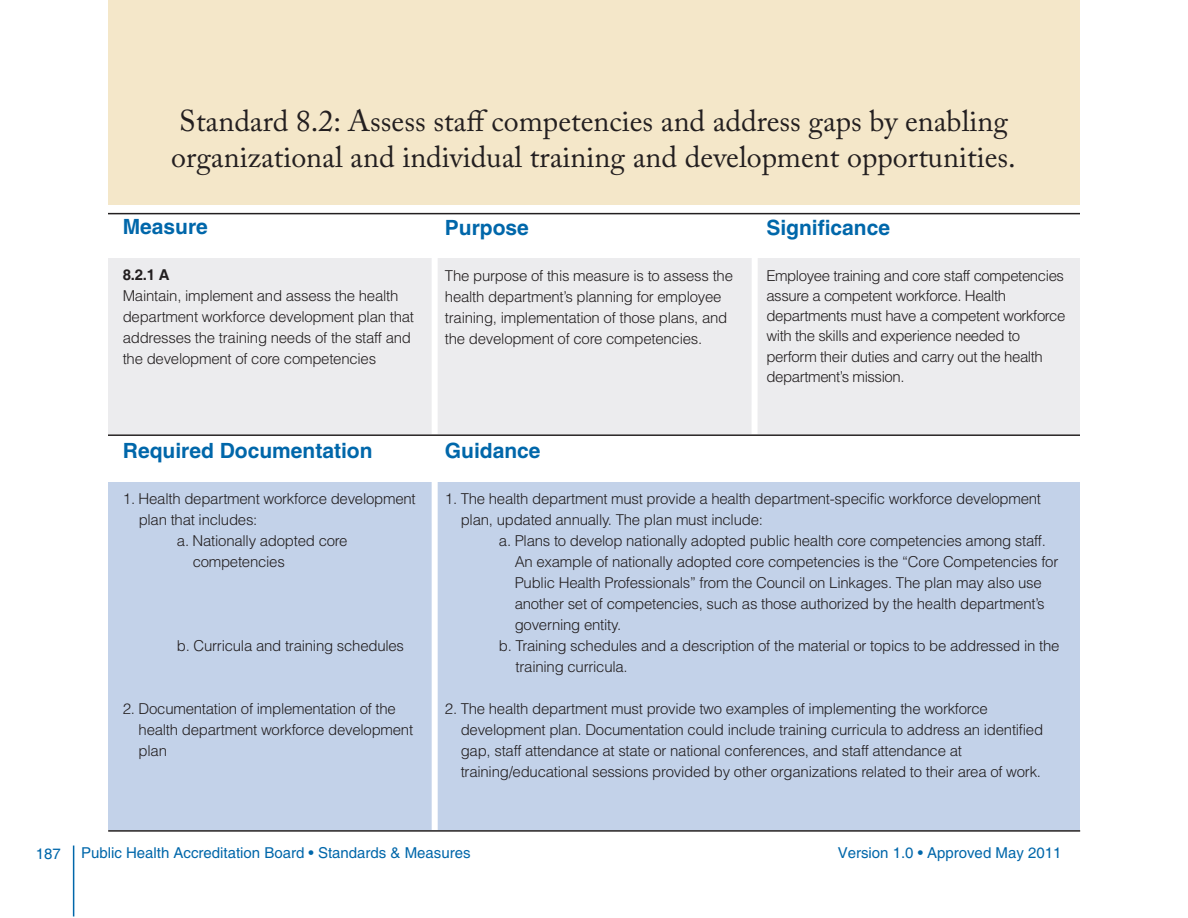
<style>
.page{position:relative;width:1188px;height:918px;background:#fff}
.page>*{position:absolute;margin:0;border:0;box-sizing:border-box;transform-origin:0 0}
.t1{font:30px/36px "Adobe Caslon Pro";color:#231f20}
.t2{font:700 21px "Helvetica";color:#0067aa}
.t3{font:300 15px/21px "Helvetica LT Std";letter-spacing:-.015em;color:#231f20}
.t4{font:15px "Helvetica";color:#0067aa}
.s1{font-family:"Helvetica";font-weight:700}
</style>
<div class="page">
<hr style="left:73px;top:846px;width:1px;height:70px;background:#0067aa">
<div style="left:108px;top:0;width:972px;height:204px;background:#f4e7c9"></div>
<div style="left:108px;top:259px;width:972px;height:175px;background:#ececee"></div>
<div style="left:108px;top:482px;width:972px;height:347px;background:#c3d2e9"></div>
<div style="left:432px;top:210px;width:6px;height:627px;background:#fff"></div>
<div style="left:752px;top:210px;width:6px;height:253px;background:#fff"></div>
<hr style="left:108px;top:213px;width:972px;height:1px;background:#231f20">
<hr style="left:108px;top:830px;width:972px;height:2px;background:#231f20">
<hr style="left:108px;top:434px;width:972px;height:2px;background:#231f20">
<p class="t1" style="left:171px;top:107px;width:846px">standard 8.2: assess staff competencies and address gaps by enabling organizational and individual training and development opportunities.</p>
<p class="t2" style="left:123px;top:214px;width:87px">Measure</p>
<p class="t3" style="left:123px;top:265px;width:293px"><span class="s1">8.2.1 A<br></span>Maintain, implement and assess the health department workforce development plan that addresses the training needs of the staff and the development of core competencies</p>
<p class="t2" style="left:123px;top:438px;width:251px">Required Documentation</p>
<p class="t3" style="left:123px;top:490px;width:294px">1. Health department workforce development</p>
<p class="t3" style="left:139px;top:511px;width:120px">plan that includes:</p>
<p class="t3" style="left:177px;top:532px;width:172px">a. Nationally adopted core</p>
<p class="t3" style="left:193px;top:553px;width:94px">competencies</p>
<p class="t3" style="left:177px;top:637px;width:229px">b. Curricula and training schedules</p>
<p class="t3" style="left:139px;top:700px;width:276px;text-indent:-16px">2. Documentation of implementation of the health department workforce development plan</p>
<p class="t2" style="left:445px;top:216px;width:86px">Purpose</p>
<p class="t3" style="left:445px;top:267px;width:290px">The purpose of this measure is to assess the health department’s planning for employee training, implementation of those plans, and the development of core competencies.</p>
<p class="t2" style="left:766px;top:216px;width:125px">Significance</p>
<p class="t3" style="left:766px;top:267px;width:301px;line-height:20.2px">Employee training and core staff competencies assure a competent workforce. Health departments must have a competent workforce with the skills and experience needed to perform their duties and carry out the health department’s mission.</p>
<p class="t2" style="left:445px;top:438px;width:97px">Guidance</p>
<p class="t3" style="left:445px;top:490px;width:598px">1. The health department must provide a health department-specific workforce development</p>
<p class="t3" style="left:461px;top:511px;width:304px">plan, updated annually. The plan must include:</p>
<p class="t3" style="left:499px;top:532px;width:548px">a. Plans to develop nationally adopted public health core competencies among staff.</p>
<p class="t3" style="left:515px;top:553px;width:545px">An example of nationally adopted core competencies is the “Core Competencies for</p>
<p class="t3" style="left:515px;top:574px;width:529px">Public Health Professionals” from the Council on Linkages. The plan may also use</p>
<p class="t3" style="left:515px;top:595px;width:532px">another set of competencies, such as those authorized by the health department’s</p>
<p class="t3" style="left:515px;top:616px;width:108px">governing entity.</p>
<p class="t3" style="left:499px;top:637px;width:562px">b. Training schedules and a description of the material or topics to be addressed in the</p>
<p class="t3" style="left:516px;top:658px;width:114px">training curricula.</p>
<p class="t3" style="left:461px;top:700px;width:584px;text-indent:-16px">2. The health department must provide two examples of implementing the workforce development plan. Documentation could include training curricula to address an identified gap, staff attendance at state or national conferences, and staff attendance at training/educational sessions provided by other organizations related to their area of work.</p>
<p class="t4" style="left:36px;top:845px;width:27px">187</p>
<p class="t4" style="left:81px;top:844px;width:391px">Public Health Accreditation Board • Standards &amp; Measures</p>
<p class="t4" style="left:838px;top:844px;width:225px">Version 1.0 • Approved May 2011</p>
</div>
